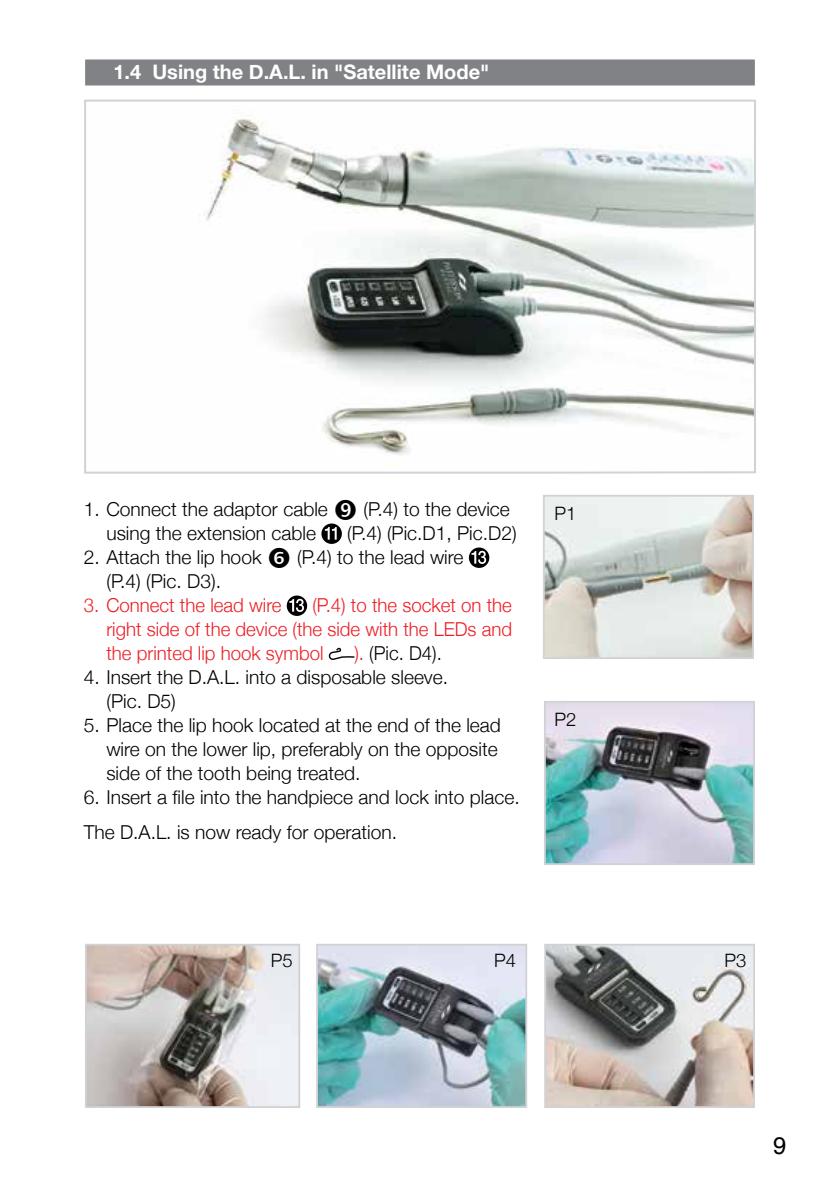
<style>
.page{position:relative;width:840px;height:1191px;background:#fff}
.page>*{position:absolute;margin:0;border:0;box-sizing:border-box;transform-origin:0 0}
.t1{font:24px "Helvetica";color:#000}
.t2{font:700 20px "Helvetica Neue";color:#fff}
.t3{font:300 19.2px/24px "Helvetica Neue";color:#000}
.t4{font:300 19.2px/24px "Helvetica Neue";color:#ed1d24;text-align:justify}
.t5{font:300 18.4px "Helvetica Neue";color:#000}
.s1{color:#ed1d24}
</style>
<div class="page">
<svg style="left:321px;top:523px;width:20px;height:21px"></svg>
<svg style="left:325px;top:527px;width:11px;height:12px"></svg>
<svg style="left:468px;top:547px;width:21px;height:21px"></svg>
<svg style="left:471px;top:551px;width:15px;height:13px"></svg>
<svg style="left:286px;top:595px;width:21px;height:21px"></svg>
<svg style="left:289px;top:599px;width:15px;height:13px"></svg>
<svg style="left:328px;top:647px;width:27px;height:13px"></svg>
<div style="left:85px;top:59px;width:669px;height:26px;background:#818285"></div>
<svg style="left:84px;top:99px;width:672px;height:375px"></svg>
<img style="left:545px;top:498px;width:205px;height:158px">
<div style="left:542px;top:495px;width:211px;height:164px;border:2px solid #d1d2d4"></div>
<img style="left:546px;top:704px;width:205px;height:158px">
<div style="left:543px;top:701px;width:211px;height:164px;border:2px solid #d1d2d4"></div>
<img style="left:547px;top:946px;width:204px;height:159px">
<div style="left:544px;top:943px;width:210px;height:165px;border:2px solid #d1d2d4"></div>
<img style="left:319px;top:946px;width:205px;height:159px">
<div style="left:316px;top:943px;width:211px;height:165px;border:2px solid #d1d2d4"></div>
<img style="left:88px;top:946px;width:209px;height:159px">
<div style="left:85px;top:943px;width:215px;height:165px;border:2px solid #d1d2d4"></div>
<p class="t2" style="left:113px;top:56px;width:377px">1.4 Using the D.A.L. in "Satellite Mode"</p>
<p class="t3" style="left:84px;top:495px;width:245px">1. Connect the adaptor cable</p>
<p class="t3" style="left:363px;top:495px;width:148px">(P.4) to the device</p>
<p class="t3" style="left:106px;top:519px;width:211px">using the extension cable</p>
<p class="t3" style="left:347px;top:519px;width:171px">(P.4) (Pic.D1, Pic.D2)</p>
<p class="t3" style="left:84px;top:543px;width:179px">2. Attach the lip hook</p>
<p class="t3" style="left:297px;top:543px;width:168px">(P.4) to the lead wire</p>
<p class="t3" style="left:106px;top:567px;width:116px">(P.4) (Pic. D3).</p>
<p class="t4" style="left:84px;top:591px;width:199px">3. Connect the lead wire</p>
<p class="t4" style="left:106px;top:591px;width:407px;text-indent:206px">(P.4) to the socket on the right side of the device (the side with the LEDs and the printed lip hook symbol</p>
<p class="t3" style="left:354px;top:639px;width:89px"><span class="s1">).</span> (Pic. D4).</p>
<p class="t3" style="left:106px;top:663px;width:343px;text-indent:-23px">4. Insert the D.A.L. into a disposable sleeve. (Pic. D5)</p>
<p class="t3" style="left:106px;top:711px;width:396px;text-indent:-23px">5. Place the lip hook located at the end of the lead wire on the lower lip, preferably on the opposite side of the tooth being treated.</p>
<p class="t3" style="left:84px;top:778px;width:437px;line-height:35.4px">6. Insert a file into the handpiece and lock into place.<br>The D.A.L. is now ready for operation.</p>
<p class="t5" style="left:554px;top:498px;width:23px">P1</p>
<p class="t5" style="left:554px;top:704px;width:23px">P2</p>
<p class="t5" style="left:270px;top:945px;width:23px">P5</p>
<p class="t5" style="left:494px;top:945px;width:23px">P4</p>
<p class="t5" style="left:724px;top:945px;width:23px">P3</p>
<p class="t1" style="left:772px;top:1126px;width:15px">9</p>
</div>
